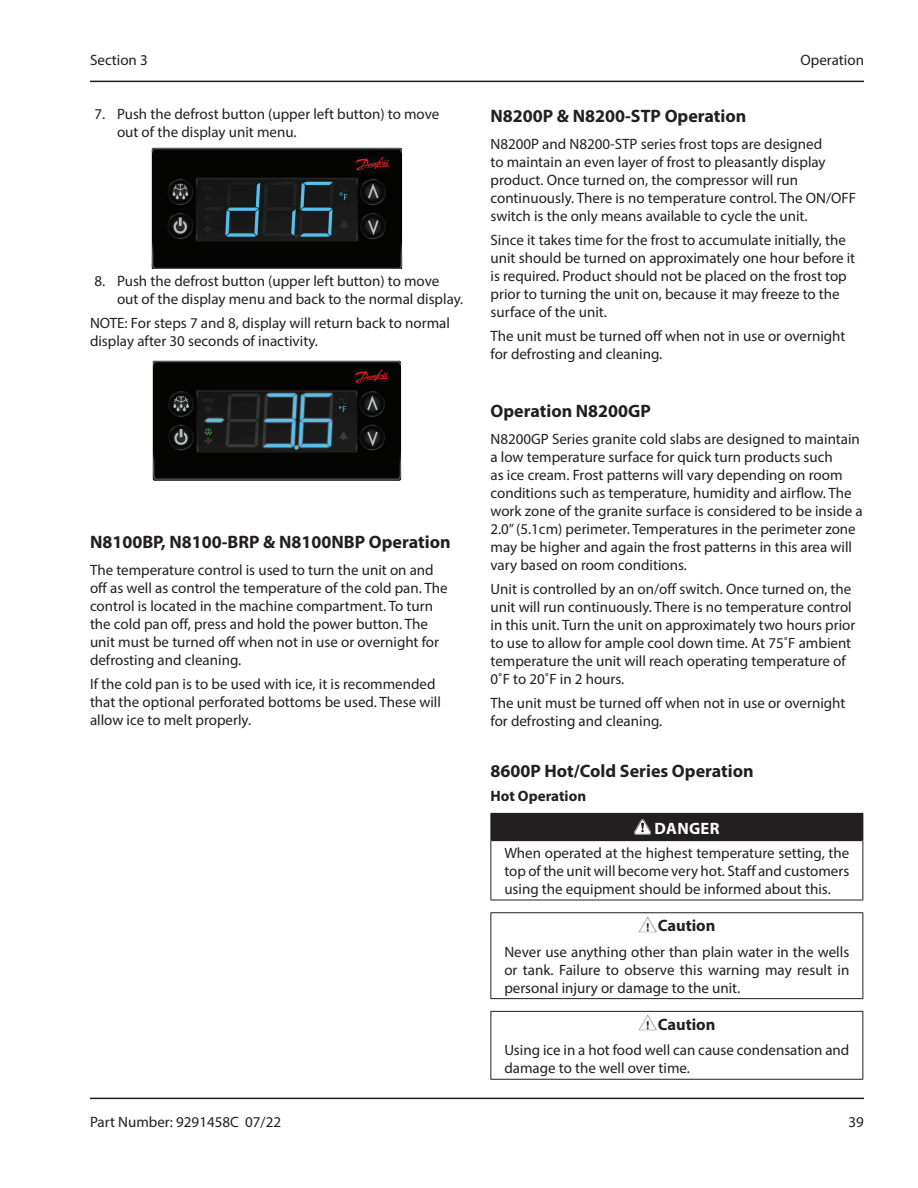
<style>
.page{position:relative;width:918px;height:1188px;background:#fff}
.page>*{position:absolute;margin:0;border:0;box-sizing:border-box;transform-origin:0 0}
.t1{font:700 18px "Myriad Pro";color:#231f20}
.t2{font:700 16.5px "Myriad Pro";color:#231f20}
.t3{font:700 16.5px "Myriad Pro";letter-spacing:.02em;color:#fff}
.t4{font:15px/18px "Myriad Pro";color:#231f20}
.t5{font:700 15px "Myriad Pro";color:#231f20}
</style>
<div class="page">
<hr style="left:90px;top:1098px;width:774px;height:1px;background:#231f20">
<hr style="left:90px;top:81px;width:774px;height:1px;background:#231f20">
<img style="left:151px;top:147px;width:251px;height:121px">
<img style="left:152px;top:360px;width:249px;height:121px">
<div style="left:491px;top:813px;width:372px;height:27px;background:#231f20"></div>
<hr style="left:490px;top:813px;width:373px;height:1px;background:#231f20">
<svg style="left:490px;top:814px;width:1px;height:26px"></svg>
<hr style="left:490px;top:840px;width:1px;height:60px;background:#231f20">
<hr style="left:862px;top:840px;width:1px;height:60px;background:#231f20">
<hr style="left:490px;top:900px;width:373px;height:1px;background:#231f20">
<hr style="left:491px;top:840px;width:371px;height:1px;background:#231f20">
<svg style="left:634px;top:819px;width:17px;height:16px"></svg>
<hr style="left:490px;top:912px;width:373px;height:1px;background:#231f20">
<hr style="left:490px;top:913px;width:1px;height:85px;background:#231f20">
<hr style="left:862px;top:913px;width:1px;height:85px;background:#231f20">
<hr style="left:490px;top:998px;width:373px;height:1px;background:#231f20">
<hr style="left:490px;top:1011px;width:373px;height:1px;background:#231f20">
<hr style="left:490px;top:1012px;width:1px;height:67px;background:#231f20">
<hr style="left:862px;top:1012px;width:1px;height:67px;background:#231f20">
<hr style="left:490px;top:1079px;width:373px;height:1px;background:#231f20">
<p class="t4" style="left:90px;top:51px;width:59px">Section 3</p>
<p class="t4" style="left:801px;top:51px;width:65px">Operation</p>
<p class="t4" style="left:117px;top:105px;width:324px;text-indent:-22px">7. Push the defrost button (upper left button) to move out of the display unit menu.</p>
<p class="t4" style="left:117px;top:272px;width:348px;text-indent:-22px">8. Push the defrost button (upper left button) to move out of the display menu and back to the normal display.</p>
<p class="t4" style="left:90px;top:314px;width:362px">NOTE: For steps 7 and 8, display will return back to normal display after 30 seconds of inactivity.</p>
<p class="t1" style="left:90px;top:530px;width:362px">N8100BP, N8100-BRP &amp; N8100NBP Operation</p>
<p class="t4" style="left:90px;top:561px;width:359px">The temperature control is used to turn the unit on and off as well as control the temperature of the cold pan. The control is located in the machine compartment. To turn the cold pan off, press and hold the power button. The unit must be turned off when not in use or overnight for defrosting and cleaning.</p>
<p class="t4" style="left:90px;top:675px;width:353px">If the cold pan is to be used with ice, it is recommended that the optional perforated bottoms be used. These will allow ice to melt properly.</p>
<p class="t1" style="left:490px;top:104px;width:257px">N8200P &amp; N8200-STP Operation</p>
<p class="t4" style="left:490px;top:134px;width:367px">N8200P and N8200-STP series frost tops are designed<br>to maintain an even layer of frost to pleasantly display product. Once turned on, the compressor will run continuously. There is no temperature control. The ON/OFF switch is the only means available to cycle the unit.</p>
<p class="t4" style="left:490px;top:230px;width:366px">Since it takes time for the frost to accumulate initially, the unit should be turned on approximately one hour before it is required. Product should not be placed on the frost top prior to turning the unit on, because it may freeze to the surface of the unit.</p>
<p class="t4" style="left:490px;top:326px;width:356px">The unit must be turned off when not in use or overnight for defrosting and cleaning.</p>
<p class="t1" style="left:490px;top:399px;width:162px">Operation N8200GP</p>
<p class="t4" style="left:490px;top:430px;width:374px">N8200GP Series granite cold slabs are designed to maintain a low temperature surface for quick turn products such<br>as ice cream. Frost patterns will vary depending on room conditions such as temperature, humidity and airflow. The work zone of the granite surface is considered to be inside a 2.0” (5.1cm) perimeter. Temperatures in the perimeter zone may be higher and again the frost patterns in this area will vary based on room conditions.</p>
<p class="t4" style="left:490px;top:580px;width:366px">Unit is controlled by an on/off switch. Once turned on, the unit will run continuously. There is no temperature control in this unit. Turn the unit on approximately two hours prior to use to allow for ample cool down time. At 75˚F ambient temperature the unit will reach operating temperature of 0˚F to 20˚F in 2 hours.</p>
<p class="t4" style="left:490px;top:694px;width:356px">The unit must be turned off when not in use or overnight for defrosting and cleaning.</p>
<p class="t1" style="left:490px;top:759px;width:265px">8600P Hot/Cold Series Operation</p>
<p class="t5" style="left:490px;top:786px;width:97px">Hot Operation</p>
<p class="t3" style="left:655px;top:818px;width:66px">DANGER</p>
<p class="t4" style="left:504px;top:844px;width:346px;text-align:justify">When operated at the highest temperature setting, the top of the unit will become very hot. Staff and customers using the equipment should be informed about this.</p>
<p class="t2" style="left:658px;top:915px;width:59px">Caution</p>
<p class="t4" style="left:504px;top:942px;width:346px;text-align:justify">Never use anything other than plain water in the wells or tank. Failure to observe this warning may result in personal injury or damage to the unit.</p>
<p class="t2" style="left:658px;top:1013px;width:59px">Caution</p>
<p class="t4" style="left:504px;top:1041px;width:347px">Using ice in a hot food well can cause condensation and damage to the well over time.</p>
<p class="t4" style="left:90px;top:1113px;width:193px">Part Number: 9291458C 07/22</p>
<p class="t4" style="left:849px;top:1113px;width:17px">39</p>
</div>
